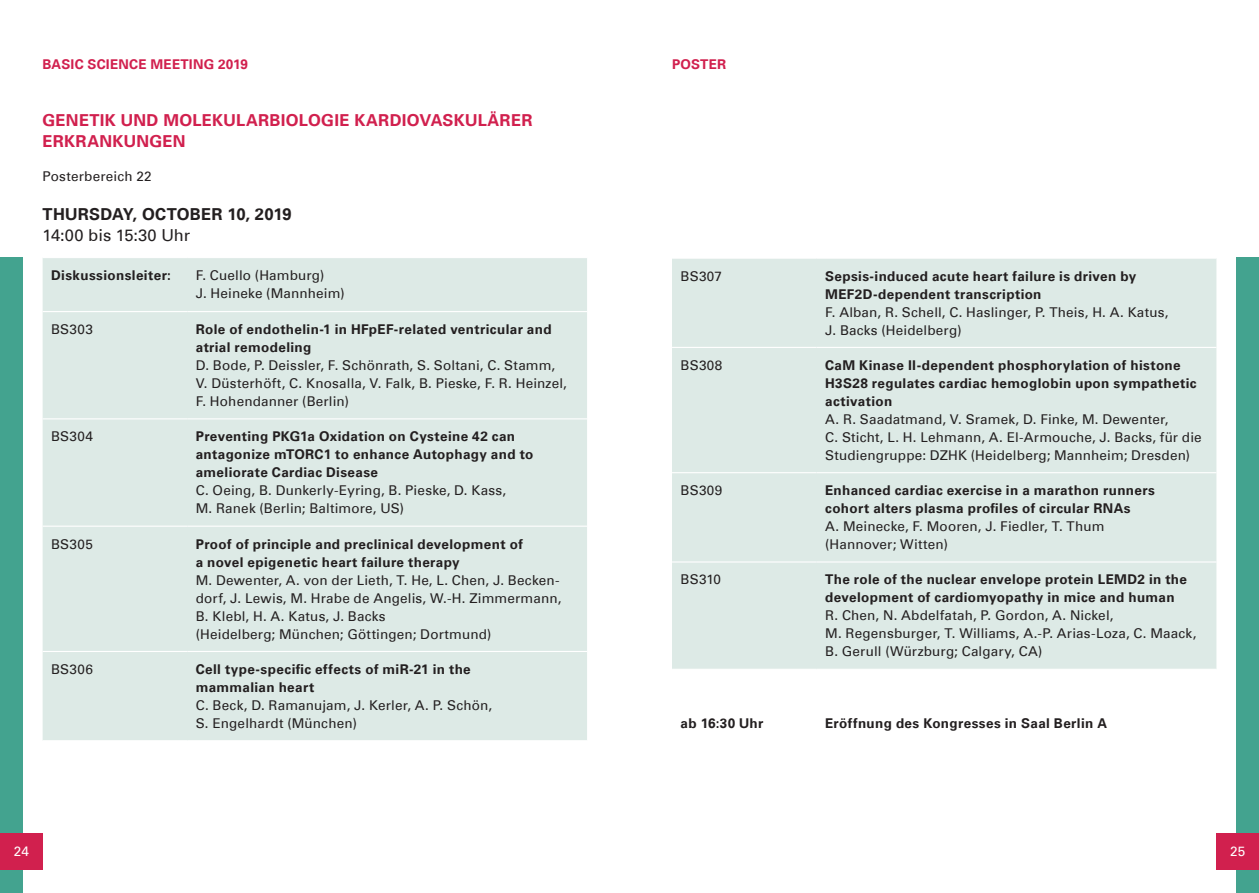
<style>
.page{position:relative;width:1259px;height:893px;background:#fff}
.page>*{position:absolute;margin:0;border:0;box-sizing:border-box;transform-origin:0 0}
.t1{font:700 16.5px/21px "Univers Com 65";letter-spacing:.02em;color:#d1204e}
.t2{font:700 16.5px "Univers Com 65";letter-spacing:.015em;color:#231f20}
.t3{font:16.5px "Univers Com 55 Roman";color:#231f20}
.t4{font:13.5px/18px "Univers Com 55 Roman";letter-spacing:.015em;color:#231f20}
.t5{font:700 13.5px/18px "Univers Com 65";letter-spacing:.025em;color:#231f20}
.t6{font:700 13.5px "Univers Com 65";letter-spacing:.015em;color:#d1204e}
.t7{font:13.5px "Univers Com 55 Roman";color:#fff}
</style>
<div class="page">
<div style="left:1236px;top:258px;width:23px;height:635px;background:#43a38f"></div>
<div style="left:0;top:258px;width:22px;height:635px;background:#43a38f"></div>
<div style="left:43px;top:258px;width:544px;height:482px;background:#ddeae6"></div>
<hr style="left:43px;top:311px;width:144px;height:1px;background:#fff">
<hr style="left:187px;top:311px;width:400px;height:1px;background:#fff">
<hr style="left:43px;top:418px;width:144px;height:1px;background:#fff">
<hr style="left:187px;top:418px;width:400px;height:1px;background:#fff">
<hr style="left:43px;top:526px;width:144px;height:1px;background:#fff">
<hr style="left:187px;top:526px;width:400px;height:1px;background:#fff">
<hr style="left:43px;top:651px;width:144px;height:1px;background:#fff">
<hr style="left:187px;top:651px;width:400px;height:1px;background:#fff">
<div style="left:672px;top:259px;width:544px;height:410px;background:#ddeae6"></div>
<hr style="left:672px;top:347px;width:144px;height:1px;background:#fff">
<hr style="left:816px;top:347px;width:400px;height:1px;background:#fff">
<hr style="left:672px;top:472px;width:144px;height:1px;background:#fff">
<hr style="left:816px;top:472px;width:400px;height:1px;background:#fff">
<hr style="left:672px;top:561px;width:144px;height:2px;background:#fff">
<hr style="left:816px;top:561px;width:400px;height:2px;background:#fff">
<div style="left:1216px;top:833px;width:43px;height:37px;background:#d1204e"></div>
<div style="left:0;top:833px;width:43px;height:37px;background:#d1204e"></div>
<p class="t6" style="left:43px;top:56px;width:207px">BASIC SCIENCE MEETING 2019</p>
<p class="t6" style="left:672px;top:56px;width:56px">POSTER</p>
<p class="t1" style="left:43px;top:109px;width:491px">GENETIK UND MOLEKULARBIOLOGIE KARDIOVASKULÄRER<br>ERKRANKUNGEN</p>
<p class="t4" style="left:43px;top:168px;width:111px">Posterbereich 22</p>
<p class="t2" style="left:43px;top:204px;width:250px">THURSDAY, OCTOBER 10, 2019</p>
<p class="t3" style="left:43px;top:225px;width:149px">14:00 bis 15:30 Uhr</p>
<p class="t5" style="left:51px;top:266px;width:121px">Diskussionsleiter:</p>
<p class="t4" style="left:196px;top:266px;width:150px">F. Cuello (Hamburg)<br>J. Heineke (Mannheim)</p>
<p class="t4" style="left:51px;top:320px;width:43px">BS303</p>
<p class="t5" style="left:196px;top:320px;width:357px">Role of endothelin-1 in HFpEF-related ventricular and atrial remodeling</p>
<p class="t4" style="left:196px;top:356px;width:373px">D. Bode, P. Deissler, F. Schönrath, S. Soltani, C. Stamm,<br>V. Düsterhöft, C. Knosalla, V. Falk, B. Pieske, F. R. Heinzel,<br>F. Hohendanner (Berlin)</p>
<p class="t4" style="left:51px;top:428px;width:43px">BS304</p>
<p class="t5" style="left:196px;top:428px;width:339px">Preventing PKG1a Oxidation on Cysteine 42 can antagonize mTORC1 to enhance Autophagy and to ameliorate Cardiac Disease</p>
<p class="t4" style="left:196px;top:482px;width:312px">C. Oeing, B. Dunkerly-Eyring, B. Pieske, D. Kass,<br>M. Ranek (Berlin; Baltimore, US)</p>
<p class="t4" style="left:51px;top:535px;width:43px">BS305</p>
<p class="t5" style="left:196px;top:535px;width:328px">Proof of principle and preclinical development of a novel epigenetic heart failure therapy</p>
<p class="t4" style="left:196px;top:571px;width:367px">M. Dewenter, A. von der Lieth, T. He, L. Chen, J. Becken&shy;dorf, J. Lewis, M. Hrabe de Angelis, W.-H. Zimmermann, B. Klebl, H. A. Katus, J. Backs<br>(Heidelberg; München; Göttingen; Dortmund)</p>
<p class="t4" style="left:51px;top:660px;width:43px">BS306</p>
<p class="t5" style="left:196px;top:660px;width:276px">Cell type-specific effects of miR-21 in the mammalian heart</p>
<p class="t4" style="left:196px;top:696px;width:298px">C. Beck, D. Ramanujam, J. Kerler, A. P. Schön,<br>S. Engelhardt (München)</p>
<p class="t4" style="left:680px;top:267px;width:43px">BS307</p>
<p class="t5" style="left:825px;top:267px;width:312px">Sepsis-induced acute heart failure is driven by<br>MEF2D-dependent transcription</p>
<p class="t4" style="left:825px;top:303px;width:345px">F. Alban, R. Schell, C. Haslinger, P. Theis, H. A. Katus,<br>J. Backs (Heidelberg)</p>
<p class="t4" style="left:680px;top:356px;width:43px">BS308</p>
<p class="t5" style="left:825px;top:356px;width:373px">CaM Kinase II-dependent phosphorylation of histone<br>H3S28 regulates cardiac hemoglobin upon sympathetic activation</p>
<p class="t4" style="left:825px;top:410px;width:378px">A. R. Saadatmand, V. Sramek, D. Finke, M. Dewenter,<br>C. Sticht, L. H. Lehmann, A. El-Armouche, J. Backs, für die<br>Studiengruppe: DZHK (Heidelberg; Mannheim; Dresden)</p>
<p class="t4" style="left:680px;top:481px;width:43px">BS309</p>
<p class="t5" style="left:825px;top:481px;width:331px">Enhanced cardiac exercise in a marathon runners cohort alters plasma profiles of circular RNAs</p>
<p class="t4" style="left:825px;top:517px;width:281px">A. Meinecke, F. Mooren, J. Fiedler, T. Thum (Hannover; Witten)</p>
<p class="t4" style="left:680px;top:571px;width:42px">BS310</p>
<p class="t5" style="left:825px;top:571px;width:363px">The role of the nuclear envelope protein LEMD2 in the development of cardiomyopathy in mice and human</p>
<p class="t4" style="left:825px;top:607px;width:373px">R. Chen, N. Abdelfatah, P. Gordon, A. Nickel,<br>M. Regensburger, T. Williams, A.-P. Arias-Loza, C. Maack,<br>B. Gerull (Würzburg; Calgary, CA)</p>
<p class="t5" style="left:680px;top:714px;width:84px">ab 16:30 Uhr</p>
<p class="t5" style="left:825px;top:714px;width:283px">Eröffnung des Kongresses in Saal Berlin A</p>
<p class="t7" style="left:14px;top:843px;width:16px">24</p>
<p class="t7" style="left:1230px;top:843px;width:17px">25</p>
</div>
